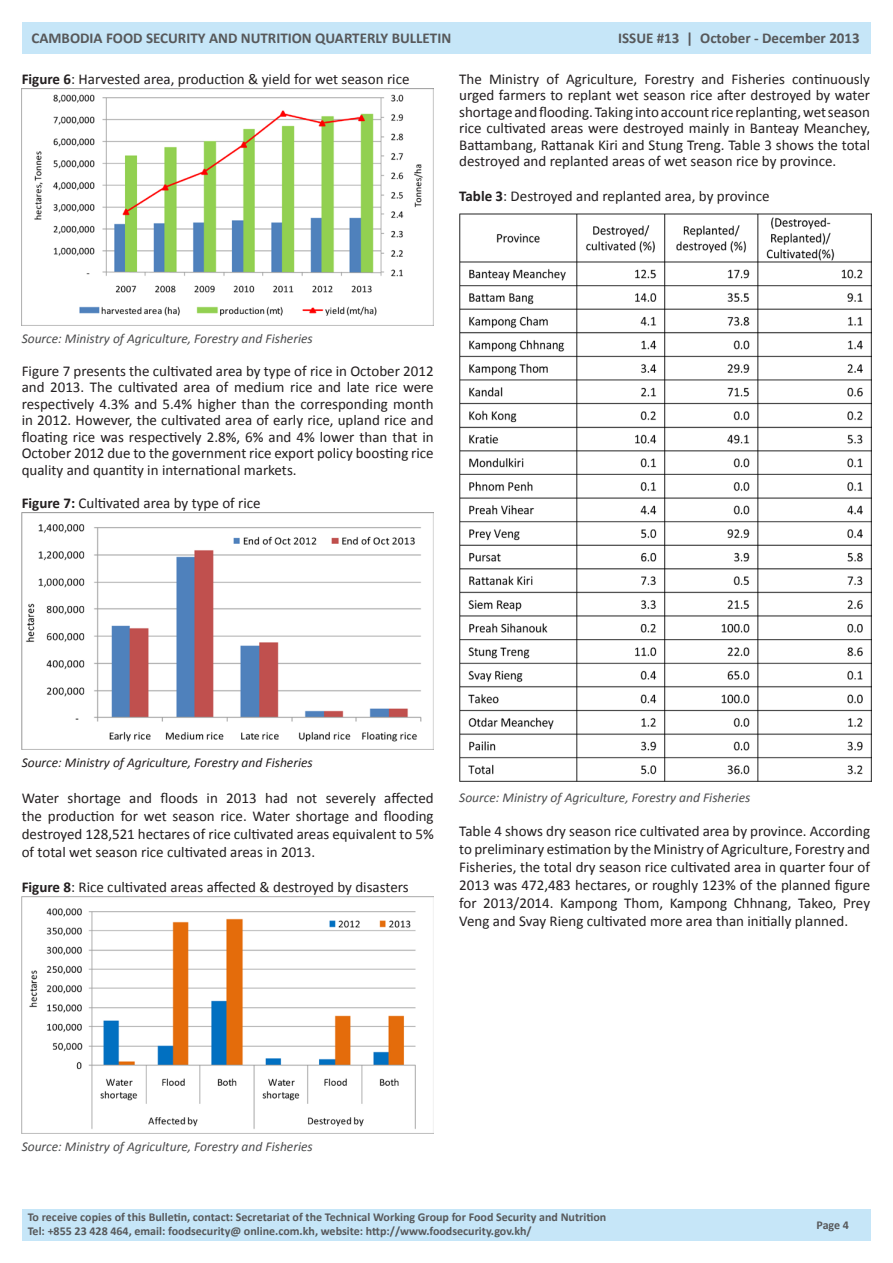
<style>
.page{position:relative;width:893px;height:1263px;background:#fff}
.page>*{position:absolute;margin:0;border:0;box-sizing:border-box;transform-origin:0 0}
.Regular_Text{font:15px/16.5px "Calibri";color:#231f20;text-align:justify}
.Sources{font:15px/18px "Calibri";color:#231f20;text-align:justify}
.t1{font:700 15px "Calibri";color:#57585a}
.Sources-2{font:italic 13.5px "Calibri";color:#4b4c4d}
.Sources-3{font:italic 13.5px "Calibri";color:#231f20}
.t2{font:700 12px/14.4px "Calibri";color:#57585a}
.s1{font-weight:700}
</style>
<div class="page">
<div style="left:22px;top:1209px;width:848px;height:31px;background:#c6e6f8"></div>
<div style="left:22px;top:23px;width:848px;height:31px;background:#c6e6f8"></div>
<img style="left:22px;top:88px;width:411px;height:237px">
<img style="left:21px;top:512px;width:412px;height:237px">
<img style="left:22px;top:896px;width:411px;height:237px">
<img style="left:459px;top:213px;width:412px;height:568px">
<p class="t1" style="left:32px;top:29px;width:421px">CAMBODIA FOOD SECURITY AND NUTRITION QUARTERLY BULLETIN</p>
<p class="t1" style="left:618px;top:29px;width:243px">ISSUE #13 | October - December 2013</p>
<p class="Regular_Text" style="left:22px;top:70px;width:389px"><span class="s1">Figure 6</span>: Harvested area, production &amp; yield for wet season rice</p>
<p class="Regular_Text" style="left:459px;top:70px;width:412px">The Ministry of Agriculture, Forestry and Fisheries continuously urged farmers to replant wet season rice after destroyed by water shortage and flooding. Taking into account rice replanting, wet season rice cultivated areas were destroyed mainly in Banteay Meanchey, Battambang, Rattanak Kiri and Stung Treng. Table 3 shows the total destroyed and replanted areas of wet season rice by province.</p>
<p class="Regular_Text" style="left:459px;top:187px;width:312px"><span class="s1">Table 3</span>: Destroyed and replanted area, by province</p>
<p class="Sources-2" style="left:22px;top:330px;width:293px">Source: Ministry of Agriculture, Forestry and Fisheries</p>
<p class="Regular_Text" style="left:22px;top:362px;width:414px">Figure 7 presents the cultivated area by type of rice in October 2012 and 2013. The cultivated area of medium rice and late rice were respectively 4.3% and 5.4% higher than the corresponding month in 2012. However, the cultivated area of early rice, upland rice and floating rice was respectively 2.8%, 6% and 4% lower than that in October 2012 due to the government rice export policy boosting rice quality and quantity in international markets.</p>
<p class="Regular_Text" style="left:22px;top:494px;width:240px"><span class="s1">Figure 7:</span> Cultivated area by type of rice</p>
<p class="Sources-3" style="left:22px;top:754px;width:293px">Source: Ministry of Agriculture, Forestry and Fisheries</p>
<p class="Sources" style="left:22px;top:788px;width:414px">Water shortage and floods in 2013 had not severely affected the production for wet season rice. Water shortage and flooding destroyed 128,521 hectares of rice cultivated areas equivalent to 5% of total wet season rice cultivated areas in 2013.</p>
<p class="Regular_Text" style="left:22px;top:877px;width:388px"><span class="s1">Figure 8</span>: Rice cultivated areas affected &amp; destroyed by disasters</p>
<p class="Sources-2" style="left:459px;top:789px;width:293px">Source: Ministry of Agriculture, Forestry and Fisheries</p>
<p class="Sources" style="left:459px;top:821px;width:412px">Table 4 shows dry season rice cultivated area by province. According to preliminary estimation by the Ministry of Agriculture, Forestry and Fisheries, the total dry season rice cultivated area in quarter four of 2013 was 472,483 hectares, or roughly 123% of the planned figure for 2013/2014. Kampong Thom, Kampong Chhnang, Takeo, Prey Veng and Svay Rieng cultivated more area than initially planned.</p>
<p class="Sources-2" style="left:22px;top:1138px;width:293px">Source: Ministry of Agriculture, Forestry and Fisheries</p>
<p class="t2" style="left:28px;top:1209px;width:580px">To receive copies of this Bulletin, contact: Secretariat of the Technical Working Group for Food Security and Nutrition<br>Tel: +855 23 428 464, email: foodsecurity@ online.com.kh, website: http://www.foodsecurity.gov.kh/</p>
<p class="t2" style="left:816px;top:1217px;width:34px">Page 4</p>
</div>
